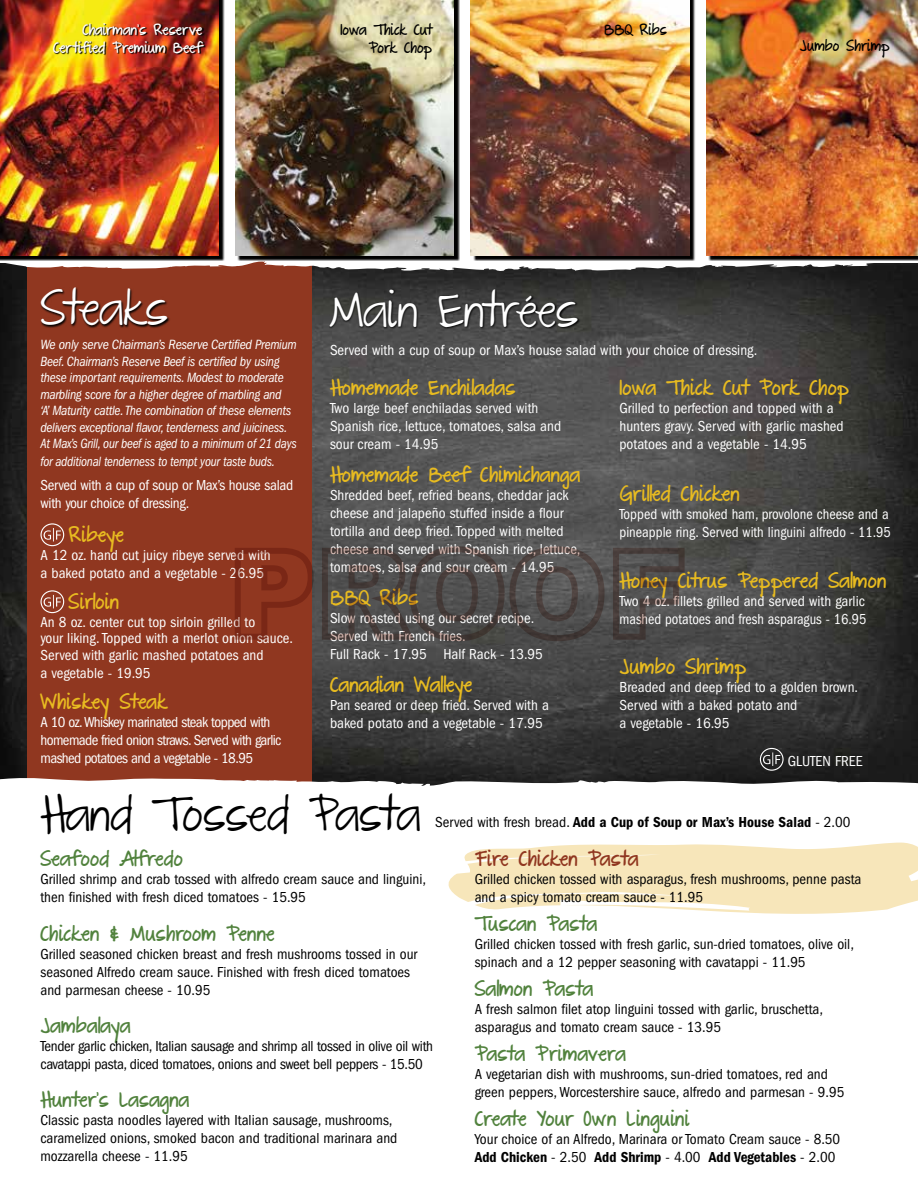
<style>
.page{position:relative;width:918px;height:1188px;background:#fff}
.page>*{position:absolute;margin:0;border:0;box-sizing:border-box;transform-origin:0 0}
.t1{font:42px "The Great Escape";letter-spacing:-.01em;color:#fff}
.t2{font:42px "The Great Escape";letter-spacing:-.01em;color:#000}
.t3{font:700 18.75px "The Great Escape";color:#e8bb20}
.t4{font:700 18.75px "The Great Escape";color:#51823d}
.t5{font:700 18.75px "The Great Escape";color:#903720}
.t6{font:condensed 15px/18px "ITC Franklin Gothic Std";color:#fff}
.t7{font:condensed 15px/18px "ITC Franklin Gothic Std";color:#000}
.t8{font:condensed 15px/18px "ITC Franklin Gothic Std";letter-spacing:-.02em;color:#000}
.t9{font:condensed 15px/18px "ITC Franklin Gothic Std";letter-spacing:-.04em;color:#fff}
.t10{font:15px "ITC Franklin Gothic Std Dm Cd";color:#000}
.t11{font:condensed 15px/18px "ITC Franklin Gothic Std";color:#fff;scale:.96 1}
.t12{font:condensed 15px/18px "ITC Franklin Gothic Std";letter-spacing:-.02em;color:#fff}
.t13{font:italic condensed 13.8px/16.5px "ITC Franklin Gothic Std";letter-spacing:-.02em;color:#fff}
.t14{font:italic condensed 13.8px "ITC Franklin Gothic Std";letter-spacing:-.02em;color:#fff;scale:.94 1}
.t15{font:700 13.5px/18px "The Great Escape";letter-spacing:-.01em;color:#000;text-align:right}
.t16{font:700 13.5px/18px "The Great Escape";letter-spacing:-.01em;color:#fff;text-align:right}
.s1{font-family:"ITC Franklin Gothic Std";font-stretch:condensed}
</style>
<div class="page">
<img style="left:0;top:272px;width:918px;height:504px">
<div style="left:27px;top:261px;width:285px;height:530px;background:#903720"></div>
<svg style="left:0;top:776px;width:918px;height:15px"></svg>
<svg style="left:0;top:246px;width:918px;height:26px"></svg>
<svg style="left:238px;top:0;width:222px;height:261px;background:#383837"></svg>
<img style="left:235px;top:0;width:219px;height:255px">
<svg style="left:473px;top:0;width:222px;height:261px;background:#46413d"></svg>
<img style="left:471px;top:0;width:218px;height:255px">
<div style="left:708px;top:0;width:210px;height:261px;background:linear-gradient(to right,#070707,#030303)"></div>
<img style="left:706px;top:0;width:212px;height:255px">
<svg style="left:0;top:0;width:225px;height:261px;background:#4f413a"></svg>
<img style="left:0;top:0;width:218px;height:255px">
<svg style="left:448px;top:843px;width:470px;height:71px"></svg>
<svg style="left:41px;top:288px;width:129px;height:40px"></svg>
<svg style="left:329px;top:288px;width:252px;height:42px;background:#343433"></svg>
<div style="left:41px;top:523px;width:23px;height:23px;border:1px solid #fff;border-radius:50%"></div>
<svg style="left:44px;top:528px;width:17px;height:13px"></svg>
<div style="left:41px;top:590px;width:23px;height:23px;border:1px solid #fff;border-radius:50%"></div>
<svg style="left:44px;top:595px;width:17px;height:13px"></svg>
<img style="left:54px;top:24px;width:152px;height:32px">
<div style="left:760px;top:748px;width:24px;height:23px;border:1px solid #fff;border-radius:50%"></div>
<svg style="left:763px;top:752px;width:17px;height:14px"></svg>
<svg style="left:235px;top:545px;width:451px;height:98px;background:#584743"></svg>
<p class="t16" style="left:53px;top:21px;width:151px">Chairman’s Reserve<br>Cer tified Premium Beef</p>
<p class="t15" style="left:604px;top:21px;width:65px">BBQ Ribs</p>
<p class="t15" style="left:341px;top:21px;width:93px">Iowa Thick Cut<br>Pork Chop</p>
<h1 class="t1" style="left:40px;top:286px;width:129px">Steaks</h1>
<h1 class="t1" style="left:330px;top:288px;width:250px">Main Entrées</h1>
<p class="t15" style="left:800px;top:38px;width:92px">Jumbo Shrimp</p>
<p class="t13" style="left:40px;top:336px;width:258px">We only serve Chairman’s Reserve Certified Premium Beef. Chairman’s Reserve Beef is certified by using these important requirements. Modest to moderate marbling score for a higher degree of marbling and<br>‘A’ Maturity cattle. The combination of these elements delivers exceptional flavor, tenderness and juiciness.<br>At Max’s Grill, our beef is aged to a minimum of 21 days</p>
<p class="t14" style="left:40px;top:454px;width:251px">for additional tenderness to tempt your taste buds.</p>
<p class="t12" style="left:40px;top:476px;width:254px">Served with a cup of soup or Max’s house salad with your choice of dressing.</p>
<p class="t3" style="left:69px;top:524px;width:57px">Ribeye</p>
<p class="t6" style="left:40px;top:546px;width:232px">A 12 oz. hand cut juicy ribeye served with a baked potato and a vegetable - 26.95</p>
<p class="t3" style="left:69px;top:591px;width:52px">Sirloin</p>
<p class="t6" style="left:40px;top:614px;width:254px;line-height:16.5px">An 8 oz. center cut top sirloin grilled to<br>your liking. Topped with a merlot onion sauce.<br>Served with garlic mashed potatoes and</p>
<p class="t6" style="left:40px;top:664px;width:112px">a vegetable - 19.95</p>
<p class="t3" style="left:40px;top:691px;width:128px">Whiskey Steak</p>
<p class="t9" style="left:40px;top:713px;width:242px">A 10 oz. Whiskey marinated steak topped with homemade fried onion straws. Served with garlic mashed potatoes and a vegetable - 18.95</p>
<p class="t6" style="left:330px;top:341px;width:429px">Served with a cup of soup or Max’s house salad with your choice of dressing.</p>
<p class="t3" style="left:330px;top:377px;width:187px">Homemade Enchiladas</p>
<p class="t6" style="left:330px;top:399px;width:233px">Two large beef enchiladas served with<br>Spanish rice, lettuce, tomatoes, salsa and sour cream - 14.95</p>
<p class="t3" style="left:330px;top:464px;width:252px">Homemade Beef Chimichanga</p>
<p class="t6" style="left:330px;top:486px;width:252px">Shredded beef, refried beans, cheddar jack cheese and jalapeño stuffed inside a flour tortilla and deep fried. Topped with melted cheese and served with Spanish rice, lettuce, tomatoes, salsa and sour cream - 14.95</p>
<p class="t3" style="left:330px;top:588px;width:90px">BBQ Ribs</p>
<p class="t6" style="left:330px;top:609px;width:214px">Slow roasted using our secret recipe.<br>Served with French fries.<br>Full Rack - 17.95 Half Rack - 13.95</p>
<p class="t3" style="left:330px;top:675px;width:144px">Canadian Walleye</p>
<p class="t6" style="left:330px;top:696px;width:220px">Pan seared or deep fried. Served with a baked potato and a vegetable - 17.95</p>
<p class="t3" style="left:620px;top:377px;width:231px">Iowa Thick Cut Pork Chop</p>
<p class="t6" style="left:620px;top:399px;width:226px">Grilled to perfection and topped with a hunters gravy. Served with garlic mashed potatoes and a vegetable - 14.95</p>
<p class="t3" style="left:620px;top:484px;width:122px">Grilled Chicken</p>
<p class="t11" style="left:620px;top:505px;width:284px">Topped with smoked ham, provolone cheese and a pineapple ring. Served with linguini alfredo - 11.95</p>
<p class="t3" style="left:620px;top:570px;width:269px">Honey Citrus Peppered Salmon</p>
<p class="t6" style="left:620px;top:592px;width:248px">Two 4 oz. fillets grilled and served with garlic mashed potatoes and fresh asparagus - 16.95</p>
<p class="t3" style="left:620px;top:657px;width:129px">Jumbo Shrimp</p>
<p class="t6" style="left:620px;top:678px;width:240px">Breaded and deep fried to a golden brown.<br>Served with a baked potato and<br>a vegetable - 16.95</p>
<p class="t6" style="left:788px;top:752px;width:76px">GLUTEN FREE</p>
<h1 class="t2" style="left:40px;top:792px;width:382px">Hand Tossed Pasta</h1>
<p class="t4" style="left:40px;top:849px;width:144px">Seafood Alfredo</p>
<p class="t7" style="left:40px;top:871px;width:387px">Grilled shrimp and crab tossed with alfredo cream sauce and linguini, then finished with fresh diced tomatoes - 15.95</p>
<p class="t4" style="left:40px;top:923px;width:236px">Chicken &amp; Mushroom Penne</p>
<p class="t7" style="left:40px;top:945px;width:378px">Grilled seasoned chicken breast and fresh mushrooms tossed in our seasoned Alfredo cream sauce. Finished with fresh diced tomatoes and parmesan cheese - 10.95</p>
<p class="t4" style="left:40px;top:1016px;width:92px">Jambalaya</p>
<p class="t8" style="left:40px;top:1038px;width:394px">Tender garlic chicken, Italian sausage and shrimp all tossed in olive oil with cavatappi pasta, diced tomatoes, onions and sweet bell peppers - 15.50</p>
<p class="t4" style="left:40px;top:1089px;width:150px">Hunter’s Lasagna</p>
<p class="t7" style="left:40px;top:1111px;width:358px">Classic pasta noodles layered with Italian sausage, mushrooms, caramelized onions, smoked bacon and traditional marinara and mozzarella cheese - 11.95</p>
<p class="t10" style="left:435px;top:814px;width:417px"><span class="s1">Served with fresh bread.</span> Add a Cup of Soup or Max’s House Salad <span class="s1">- 2.00</span></p>
<p class="t5" style="left:475px;top:849px;width:166px">Fire Chicken Pasta</p>
<p class="t7" style="left:475px;top:871px;width:388px">Grilled chicken tossed with asparagus, fresh mushrooms, penne pasta and a spicy tomato cream sauce - 11.95</p>
<p class="t4" style="left:475px;top:914px;width:124px">Tuscan Pasta</p>
<p class="t7" style="left:475px;top:935px;width:381px">Grilled chicken tossed with fresh garlic, sun-dried tomatoes, olive oil, spinach and a 12 pepper seasoning with cavatappi - 11.95</p>
<p class="t4" style="left:475px;top:978px;width:120px">Salmon Pasta</p>
<p class="t7" style="left:475px;top:1000px;width:350px">A fresh salmon filet atop linguini tossed with garlic, bruschetta, asparagus and tomato cream sauce - 13.95</p>
<p class="t4" style="left:475px;top:1043px;width:153px">Pasta Primavera</p>
<p class="t7" style="left:475px;top:1065px;width:371px">A vegetarian dish with mushrooms, sun-dried tomatoes, red and green peppers, Worcestershire sauce, alfredo and parmesan - 9.95</p>
<p class="t4" style="left:475px;top:1108px;width:216px">Create Your Own Linguini</p>
<p class="t7" style="left:475px;top:1130px;width:367px">Your choice of an Alfredo, Marinara or Tomato Cream sauce - 8.50</p>
<p class="t10" style="left:475px;top:1148px;width:362px">Add Chicken <span class="s1">- 2.50</span> Add Shrimp <span class="s1">- 4.00</span> Add Vegetables <span class="s1">- 2.00</span></p>
</div>
